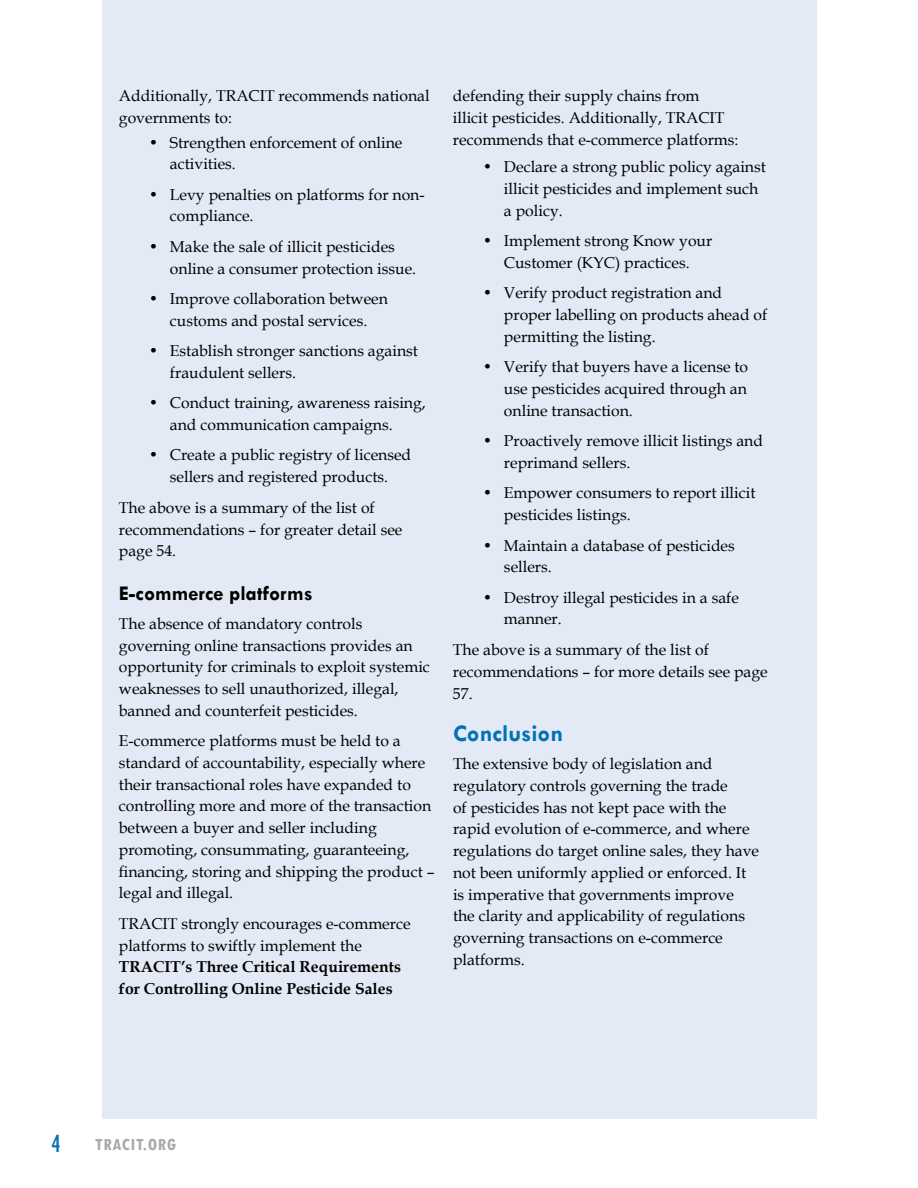
<style>
.page{position:relative;width:918px;height:1188px;background:#fff}
.page>*{position:absolute;margin:0;border:0;box-sizing:border-box;transform-origin:0 0}
.t1{font:condensed 27px "Tw Cen";color:#0072b5}
.t2{font:700 24px "Tw Cen";color:#0072b5}
.t3{font:700 21px "Tw Cen";color:#000}
.t4{font:700 condensed 18px "Tw Cen";letter-spacing:.04em;color:#a8a9ac}
.t5{font:15.75px/21.8px "Book Antiqua";color:#000}
.t6{font:700 15.75px/21.8px "Book Antiqua";color:#000}
</style>
<div class="page">
<div style="left:102px;top:0;width:714px;height:1119px;background:#e3eaf5"></div>
<p class="t5" style="left:119px;top:85px;width:312px">Additionally, TRACIT recommends national governments to:</p>
<p class="t5" style="left:170px;top:131px;width:234px;text-indent:-21px">• Strengthen enforcement of online activities.</p>
<p class="t5" style="left:170px;top:183px;width:256px;text-indent:-21px">• Levy penalties on platforms for non&shy;compliance.</p>
<p class="t5" style="left:170px;top:235px;width:248px;text-indent:-21px">• Make the sale of illicit pesticides online a consumer protection issue.</p>
<p class="t5" style="left:149px;top:287px;width:241px;text-align:center">• Improve collaboration between customs and postal services.</p>
<p class="t5" style="left:170px;top:340px;width:250px;text-indent:-21px">• Establish stronger sanctions against fraudulent sellers.</p>
<p class="t5" style="left:170px;top:392px;width:257px;text-indent:-21px">• Conduct training, awareness raising, and communication campaigns.</p>
<p class="t5" style="left:149px;top:444px;width:264px;text-align:center">• Create a public registry of licensed sellers and registered products.</p>
<p class="t5" style="left:119px;top:496px;width:285px">The above is a summary of the list of recommendations – for greater detail see page 54.</p>
<h3 class="t3" style="left:119px;top:581px;width:195px">E-commerce platforms</h3>
<p class="t5" style="left:119px;top:612px;width:313px">The absence of mandatory controls governing online transactions provides an opportunity for criminals to exploit systemic weaknesses to sell unauthorized, illegal, banned and counterfeit pesticides.</p>
<p class="t5" style="left:119px;top:730px;width:317px">E-commerce platforms must be held to a standard of accountability, especially where their transactional roles have expanded to controlling more and more of the transaction between a buyer and seller including promoting, consummating, guaranteeing, financing, storing and shipping the product – legal and illegal.</p>
<p class="t5" style="left:119px;top:912px;width:293px">TRACIT strongly encourages e-commerce platforms to swiftly implement the</p>
<p class="t6" style="left:119px;top:956px;width:284px">TRACIT’s Three Critical Requirements for Controlling Online Pesticide Sales</p>
<p class="t5" style="left:453px;top:85px;width:287px">defending their supply chains from illicit pesticides. Additionally, TRACIT recommends that e-commerce platforms:</p>
<p class="t5" style="left:504px;top:156px;width:263px;text-indent:-21px">• Declare a strong public policy against illicit pesticides and implement such a policy.</p>
<p class="t5" style="left:483px;top:230px;width:231px;text-align:center">• Implement strong Know your<br>Customer (KYC) practices.</p>
<p class="t5" style="left:504px;top:282px;width:265px;text-indent:-21px">• Verify product registration and proper labelling on products ahead of permitting the listing.</p>
<p class="t5" style="left:504px;top:356px;width:246px;text-align:justify;text-indent:-21px">• Verify that buyers have a license to use pesticides acquired through an online transaction.</p>
<p class="t5" style="left:504px;top:430px;width:261px;text-indent:-21px">• Proactively remove illicit listings and reprimand sellers.</p>
<p class="t5" style="left:504px;top:482px;width:253px;text-indent:-21px">• Empower consumers to report illicit pesticides listings.</p>
<p class="t5" style="left:504px;top:534px;width:232px;text-indent:-21px">• Maintain a database of pesticides sellers.</p>
<p class="t5" style="left:504px;top:586px;width:237px;text-indent:-21px">• Destroy illegal pesticides in a safe manner.</p>
<p class="t5" style="left:453px;top:639px;width:316px">The above is a summary of the list of recommendations – for more details see page<br>57.</p>
<h2 class="t2" style="left:453px;top:719px;width:112px">Conclusion</h2>
<p class="t5" style="left:453px;top:752px;width:308px">The extensive body of legislation and regulatory controls governing the trade<br>of pesticides has not kept pace with the rapid evolution of e-commerce, and where regulations do target online sales, they have not been uniformly applied or enforced. It is imperative that governments improve the clarity and applicability of regulations governing transactions on e-commerce platforms.</p>
<h1 class="t1" style="left:51px;top:1127px;width:11px">4</h1>
<p class="t4" style="left:95px;top:1134px;width:82px">TRACIT.ORG</p>
</div>
